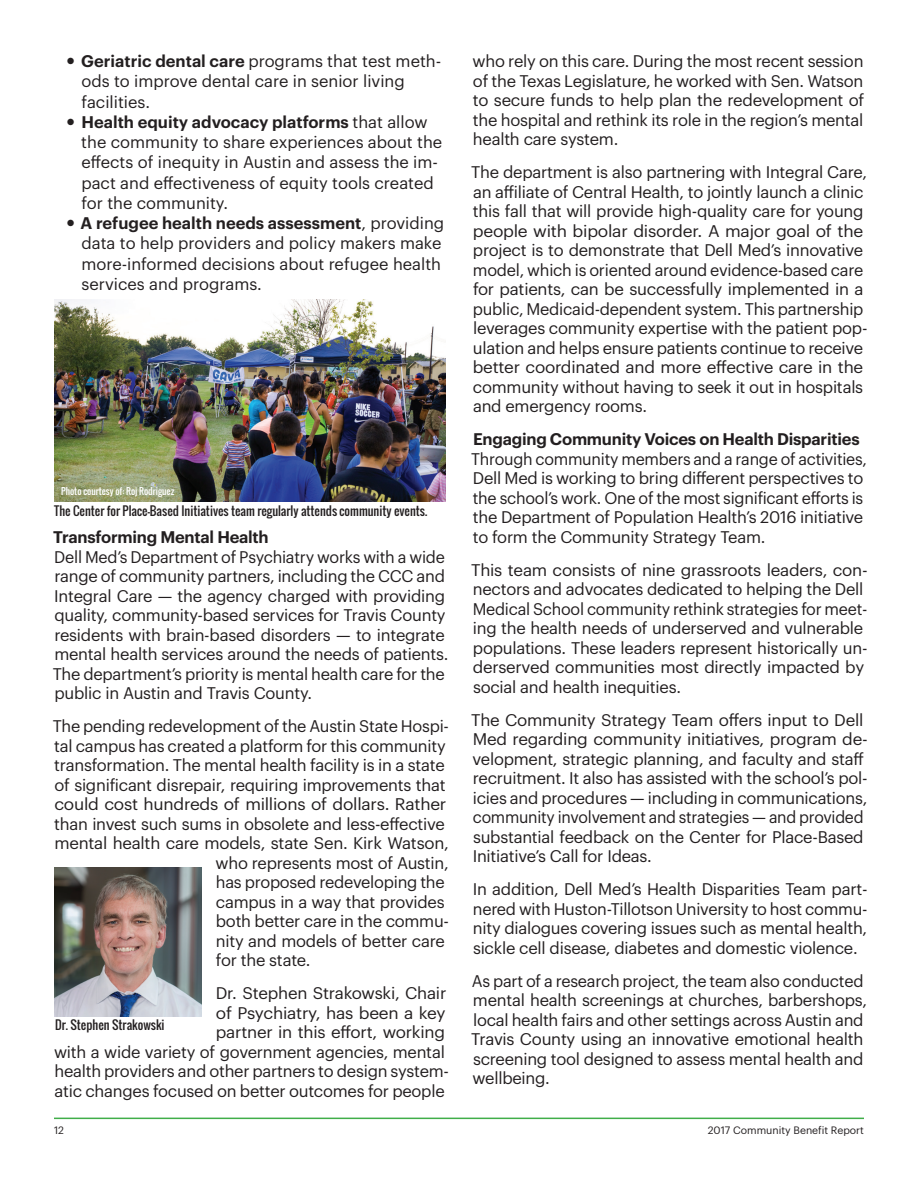
<style>
.page{position:relative;width:918px;height:1188px;background:#fff}
.page>*{position:absolute;margin:0;border:0;box-sizing:border-box;transform-origin:0 0}
.t1{font:16.5px/19.5px "Graphik";letter-spacing:-.015em;color:#231f20}
.t2{font:600 16.5px "Graphik";letter-spacing:-.015em;color:#231f20}
.t3{font:16.5px "Graphik";letter-spacing:-.015em;color:#231f20;scale:1.04 1}
.t4{font:12px "Oswald";color:#231f20}
.t5{font:10.5px "Graphik";color:#231f20}
.t6{font:9px "Oswald";color:#fff}
.s1{font-weight:600}
</style>
<div class="page">
<hr style="left:54px;top:1118px;width:810px;height:1px;background:#40ae49">
<img style="left:54px;top:867px;width:148px;height:150px">
<img style="left:54px;top:300px;width:392px;height:202px">
<p class="t1" style="left:81px;top:50px;width:365px;line-height:20.2px"><span class="s1">Geriatric dental care</span> programs that test meth&shy;ods to improve dental care in senior living facilities.<br><span class="s1">Health equity advocacy platforms</span> that allow the community to share experiences about the effects of inequity in Austin and assess the im&shy;pact and effectiveness of equity tools created for the community.<br><span class="s1">A refugee health needs assessment</span>, providing data to help providers and policy makers make more-informed decisions about refugee health services and programs.</p>
<p class="t6" style="left:61px;top:484px;width:115px">Photo courtesy of: Roj Rodriguez</p>
<p class="t4" style="left:54px;top:502px;width:375px">The Center for Place-Based Initiatives team regularly attends community events.</p>
<p class="t2" style="left:53px;top:525px;width:217px">Transforming Mental Health</p>
<p class="t1" style="left:53px;top:546px;width:397px">Dell Med’s Department of Psychiatry works with a wide range of community partners, including the CCC and Integral Care — the agency charged with providing quality, community-based services for Travis County residents with brain-based disorders — to integrate mental health services around the needs of patients.<br>The department’s priority is mental health care for the public in Austin and Travis County.</p>
<p class="t1" style="left:53px;top:715px;width:398px">The pending redevelopment of the Austin State Hospi-</p>
<p class="t1" style="left:54px;top:735px;width:393px">tal campus has created a platform for this community</p>
<p class="t1" style="left:54px;top:754px;width:392px">transformation. The mental health facility is in a state</p>
<p class="t1" style="left:54px;top:774px;width:393px">of significant disrepair, requiring improvements that</p>
<p class="t3" style="left:54px;top:792px;width:378px">could cost hundreds of millions of dollars. Rather</p>
<p class="t1" style="left:54px;top:813px;width:392px">than invest such sums in obsolete and less-effective</p>
<p class="t1" style="left:54px;top:832px;width:396px">mental health care models, state Sen. Kirk Watson,</p>
<p class="t1" style="left:216px;top:852px;width:235px">who represents most of Austin,</p>
<p class="t1" style="left:216px;top:871px;width:230px">has proposed redeveloping the</p>
<p class="t1" style="left:216px;top:891px;width:230px">campus in a way that provides</p>
<p class="t1" style="left:216px;top:910px;width:235px">both better care in the commu-</p>
<p class="t1" style="left:216px;top:930px;width:230px">nity and models of better care</p>
<p class="t1" style="left:216px;top:949px;width:96px">for the state.</p>
<p class="t1" style="left:54px;top:982px;width:397px;text-align:right">Dr. Stephen Strakowski, Chair<br>of Psychiatry, has been a key<br>partner in this effort, working<br>with a wide variety of government agencies, mental health providers and other partners to design system&shy;atic changes focused on better outcomes for people</p>
<p class="t4" style="left:55px;top:1016px;width:111px">Dr. Stephen Strakowski</p>
<p class="t1" style="left:473px;top:50px;width:393px;text-align:justify">who rely on this care. During the most recent session of the Texas Legislature, he worked with Sen. Watson to secure funds to help plan the redevelopment of the hospital and rethink its role in the region’s mental health care system.</p>
<p class="t1" style="left:471px;top:161px;width:398px">The department is also partnering with Integral Care, an affiliate of Central Health, to jointly launch a clinic this fall that will provide high-quality care for young people with bipolar disorder. A major goal of the project is to demonstrate that Dell Med’s innovative model, which is oriented around evidence-based care for patients, can be successfully implemented in a public, Medicaid-dependent system. This partnership leverages community expertise with the patient pop&shy;ulation and helps ensure patients continue to receive better coordinated and more effective care in the community without having to seek it out in hospitals and emergency rooms.</p>
<p class="t2" style="left:473px;top:427px;width:388px">Engaging Community Voices on Health Disparities</p>
<p class="t1" style="left:471px;top:448px;width:397px">Through community members and a range of activities, Dell Med is working to bring different perspectives to the school’s work. One of the most significant efforts is the Department of Population Health’s 2016 initiative to form the Community Strategy Team.</p>
<p class="t1" style="left:471px;top:559px;width:398px">This team consists of nine grassroots leaders, con&shy;nectors and advocates dedicated to helping the Dell Medical School community rethink strategies for meet&shy;ing the health needs of underserved and vulnerable populations. These leaders represent historically un&shy;derserved communities most directly impacted by social and health inequities.</p>
<p class="t1" style="left:471px;top:709px;width:398px">The Community Strategy Team offers input to Dell Med regarding community initiatives, program de&shy;velopment, strategic planning, and faculty and staff recruitment. It also has assisted with the school’s pol&shy;icies and procedures — including in communications, community involvement and strategies — and provided substantial feedback on the Center for Place-Based Initiative’s Call for Ideas.</p>
<p class="t1" style="left:473px;top:878px;width:396px;text-align:justify">In addition, Dell Med’s Health Disparities Team part&shy;nered with Huston-Tillotson University to host commu&shy;nity dialogues covering issues such as mental health, sickle cell disease, diabetes and domestic violence.</p>
<p class="t1" style="left:471px;top:970px;width:398px">As part of a research project, the team also conducted mental health screenings at churches, barbershops, local health fairs and other settings across Austin and Travis County using an innovative emotional health screening tool designed to assess mental health and wellbeing.</p>
<p class="t5" style="left:54px;top:1122px;width:12px">12</p>
<p class="t5" style="left:708px;top:1122px;width:158px">2017 Community Benefit Report</p>
</div>
